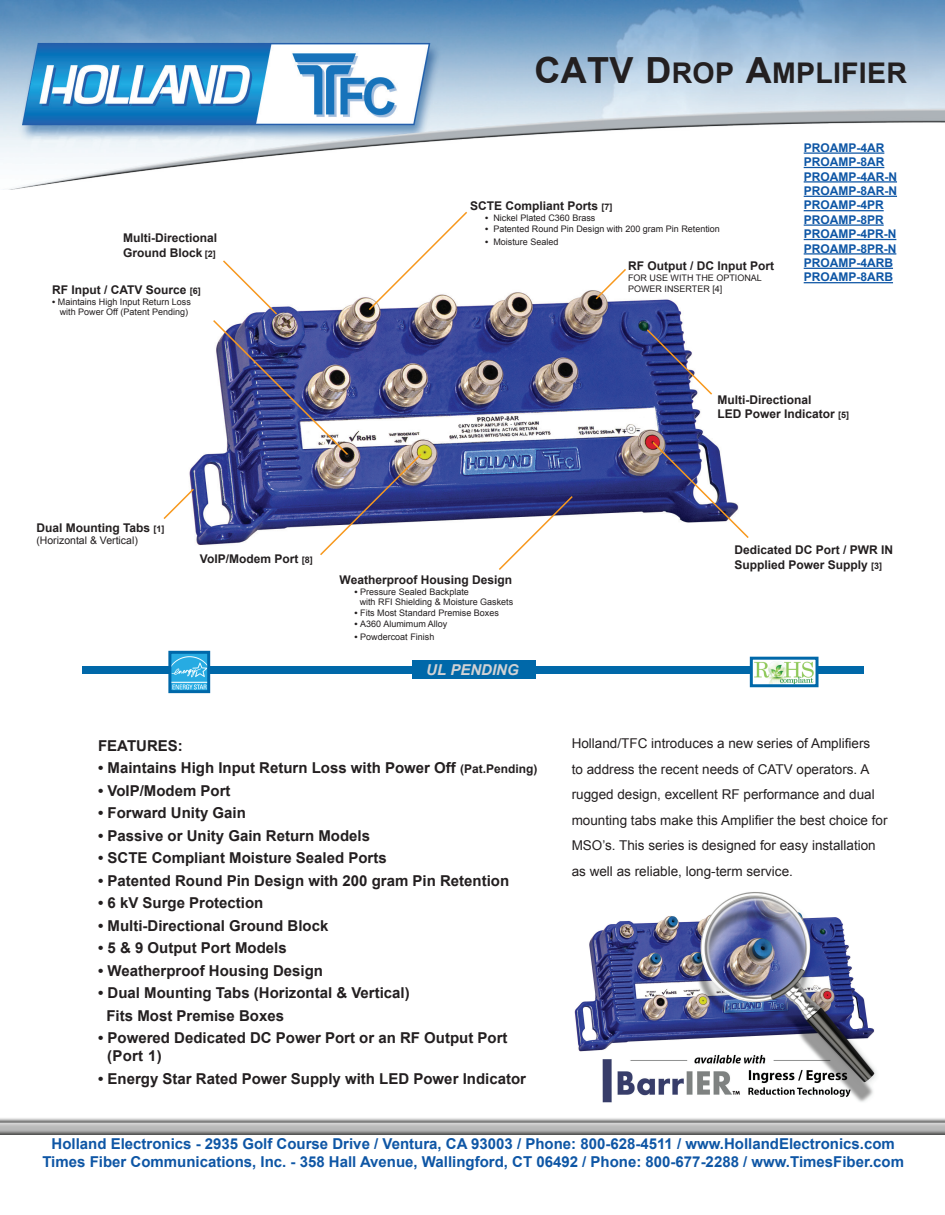
<style>
.page{position:relative;width:945px;height:1215px;background:#fff}
.page>*{position:absolute;margin:0;border:0;box-sizing:border-box;transform-origin:0 0}
.t1{font:700 28.5px "Arial";letter-spacing:.01em;color:#231f20}
.t2{font:700 15px/22.5px "Arial";color:#231f20}
.t3{font:700 15px/18px "Arial";color:#0e56a5;text-align:center}
.t4{font:italic 700 15px "Arial";color:#d1d2d4}
.t5{font:13.5px/25.5px "Arial";color:#231f20}
.t6{font:700 12px/14.4px "Arial";color:#231f20}
.t7{font:700 12px/14.4px "Arial";color:#0e56a5}
.t8{font:10.5px "Arial";color:#231f20}
.t9{font:9px/10.8px "Arial";color:#231f20}
.s1{font-size:9px}
.s2{font-weight:700}
.s3{font-size:36px}
.s4{font-size:12px}
</style>
<div class="page">
<img style="left:0;top:0;width:945px;height:190px">
<img style="left:0;top:1118px;width:945px;height:16px">
<div style="left:412px;top:660px;width:123px;height:19px;background:#0068a9"></div>
<div style="left:82px;top:666px;width:669px;height:7px;background:#0068a9"></div>
<img style="left:189px;top:290px;width:521px;height:255px">
<img style="left:574px;top:892px;width:302px;height:211px">
<hr style="left:804px;top:152px;width:80px;height:2px;background:#0e56a5">
<hr style="left:804px;top:167px;width:80px;height:1px;background:#0e56a5">
<hr style="left:804px;top:181px;width:93px;height:2px;background:#0e56a5">
<hr style="left:804px;top:196px;width:93px;height:1px;background:#0e56a5">
<hr style="left:804px;top:210px;width:80px;height:1px;background:#0e56a5">
<hr style="left:804px;top:224px;width:80px;height:2px;background:#0e56a5">
<hr style="left:804px;top:239px;width:92px;height:1px;background:#0e56a5">
<hr style="left:804px;top:253px;width:92px;height:2px;background:#0e56a5">
<hr style="left:804px;top:268px;width:89px;height:1px;background:#0e56a5">
<hr style="left:804px;top:282px;width:89px;height:1px;background:#0e56a5">
<img style="left:755px;top:661px;width:58px;height:22px">
<div style="left:750px;top:657px;width:69px;height:30px;border:3px solid #0068a9"></div>
<img style="left:172px;top:655px;width:34px;height:34px">
<div style="left:168px;top:651px;width:42px;height:42px;border:3px solid #0068a9"></div>
<svg style="left:163px;top:487px;width:33px;height:34px"></svg>
<svg style="left:594px;top:269px;width:34px;height:32px"></svg>
<svg style="left:212px;top:211px;width:257px;height:345px"></svg>
<svg style="left:497px;top:494px;width:77px;height:76px"></svg>
<svg style="left:651px;top:440px;width:98px;height:100px"></svg>
<svg style="left:645px;top:328px;width:67px;height:68px"></svg>
<div style="left:818px;top:666px;width:45px;height:7px;background:#0068a9"></div>
<p class="t6" style="left:123px;top:231px;width:96px">Multi-Directional<br>Ground Block <span class="s1">[2]</span></p>
<p class="t6" style="left:52px;top:283px;width:150px">RF Input / CATV Source <span class="s1">[6]</span></p>
<p class="t9" style="left:52px;top:296px;width:140px;text-align:center"><span class="s2">•</span> Maintains High Input Return Loss with Power Off (Patent Pending)</p>
<h1 class="t1" style="left:535px;top:54px;width:374px"><span class="s3">CATV D</span>ROP <span class="s3">A</span>MPLIFIER</h1>
<p class="t6" style="left:470px;top:199px;width:144px">SCTE Compliant Ports <span class="s1">[7]</span></p>
<p class="t9" style="left:485px;top:213px;width:112px"><span class="s2">•</span> Nickel Plated C360 Brass</p>
<p class="t9" style="left:485px;top:223px;width:236px"><span class="s2">•</span> Patented Round Pin Design with 200 gram Pin Retention</p>
<p class="t9" style="left:485px;top:236px;width:75px"><span class="s2">•</span> Moisture Sealed</p>
<p class="t6" style="left:628px;top:259px;width:147px">RF Output / DC Input Port</p>
<p class="t9" style="left:628px;top:273px;width:135px">FOR USE WITH THE OPTIONAL<br>POWER INSERTER [4]</p>
<p class="t7" style="left:804px;top:141px;width:95px">PROAMP-4AR<br>PROAMP-8AR<br>PROAMP-4AR-N<br>PROAMP-8AR-N<br>PROAMP-4PR<br>PROAMP-8PR<br>PROAMP-4PR-N<br>PROAMP-8PR-N<br>PROAMP-4ARB<br>PROAMP-8ARB</p>
<p class="t6" style="left:718px;top:393px;width:133px">Multi-Directional<br>LED Power Indicator <span class="s1">[5]</span></p>
<p class="t6" style="left:36px;top:521px;width:130px">Dual Mounting Tabs <span class="s1">[1]</span></p>
<p class="t8" style="left:36px;top:534px;width:103px">(Horizontal &amp; Vertical)</p>
<p class="t6" style="left:200px;top:552px;width:114px">VoIP/Modem Port <span class="s1">[8]</span></p>
<p class="t6" style="left:340px;top:573px;width:174px">Weatherproof Housing Design</p>
<p class="t9" style="left:360px;top:586px;width:155px;text-indent:-5px"><span class="s2">•</span> Pressure Sealed Backplate<br>with RFI Shielding &amp; Moisture Gaskets</p>
<p class="t9" style="left:355px;top:608px;width:146px"><span class="s2">•</span> Fits Most Standard Premise Boxes</p>
<p class="t9" style="left:355px;top:619px;width:94px"><span class="s2">•</span> A360 Alumimum Alloy</p>
<p class="t9" style="left:355px;top:631px;width:81px"><span class="s2">•</span> Powdercoat Finish</p>
<p class="t4" style="left:426px;top:660px;width:94px">UL PENDING</p>
<p class="t6" style="left:734px;top:543px;width:160px">Dedicated DC Port / PWR IN<br>Supplied Power Supply <span class="s1">[3]</span></p>
<p class="t2" style="left:98px;top:735px;width:86px">FEATURES:</p>
<p class="t2" style="left:98px;top:757px;width:441px">• Maintains High Input Return Loss with Power Off <span class="s4">(Pat.Pending)</span></p>
<p class="t2" style="left:98px;top:780px;width:134px">• VoIP/Modem Port</p>
<p class="t2" style="left:98px;top:802px;width:149px">• Forward Unity Gain</p>
<p class="t2" style="left:98px;top:825px;width:273px">• Passive or Unity Gain Return Models</p>
<p class="t2" style="left:98px;top:847px;width:290px">• SCTE Compliant Moisture Sealed Ports</p>
<p class="t2" style="left:98px;top:870px;width:413px">• Patented Round Pin Design with 200 gram Pin Retention</p>
<p class="t2" style="left:98px;top:892px;width:167px">• 6 kV Surge Protection</p>
<p class="t2" style="left:98px;top:915px;width:232px">• Multi-Directional Ground Block</p>
<p class="t2" style="left:98px;top:937px;width:190px">• 5 &amp; 9 Output Port Models</p>
<p class="t2" style="left:98px;top:960px;width:226px">• Weatherproof Housing Design</p>
<p class="t2" style="left:106px;top:982px;width:305px;text-indent:-8px">• Dual Mounting Tabs (Horizontal &amp; Vertical)<br>Fits Most Premise Boxes</p>
<p class="t2" style="left:107px;top:1029px;width:402px;line-height:18px;text-indent:-9px">• Powered Dedicated DC Power Port or an RF Output Port (Port 1)</p>
<p class="t2" style="left:98px;top:1068px;width:429px">• Energy Star Rated Power Supply with LED Power Indicator</p>
<p class="t5" style="left:572px;top:731px;width:317px">Holland/TFC introduces a new series of Amplifiers<br>to address the recent needs of CATV operators. A rugged design, excellent RF performance and dual mounting tabs make this Amplifier the best choice for MSO’s. This series is designed for easy installation as well as reliable, long-term service.</p>
<p class="t3" style="left:42px;top:1136px;width:863px">Holland Electronics - 2935 Golf Course Drive / Ventura, CA 93003 / Phone: 800-628-4511 / www.HollandElectronics.com<br>Times Fiber Communications, Inc. - 358 Hall Avenue, Wallingford, CT 06492 / Phone: 800-677-2288 / www.TimesFiber.com</p>
</div>
